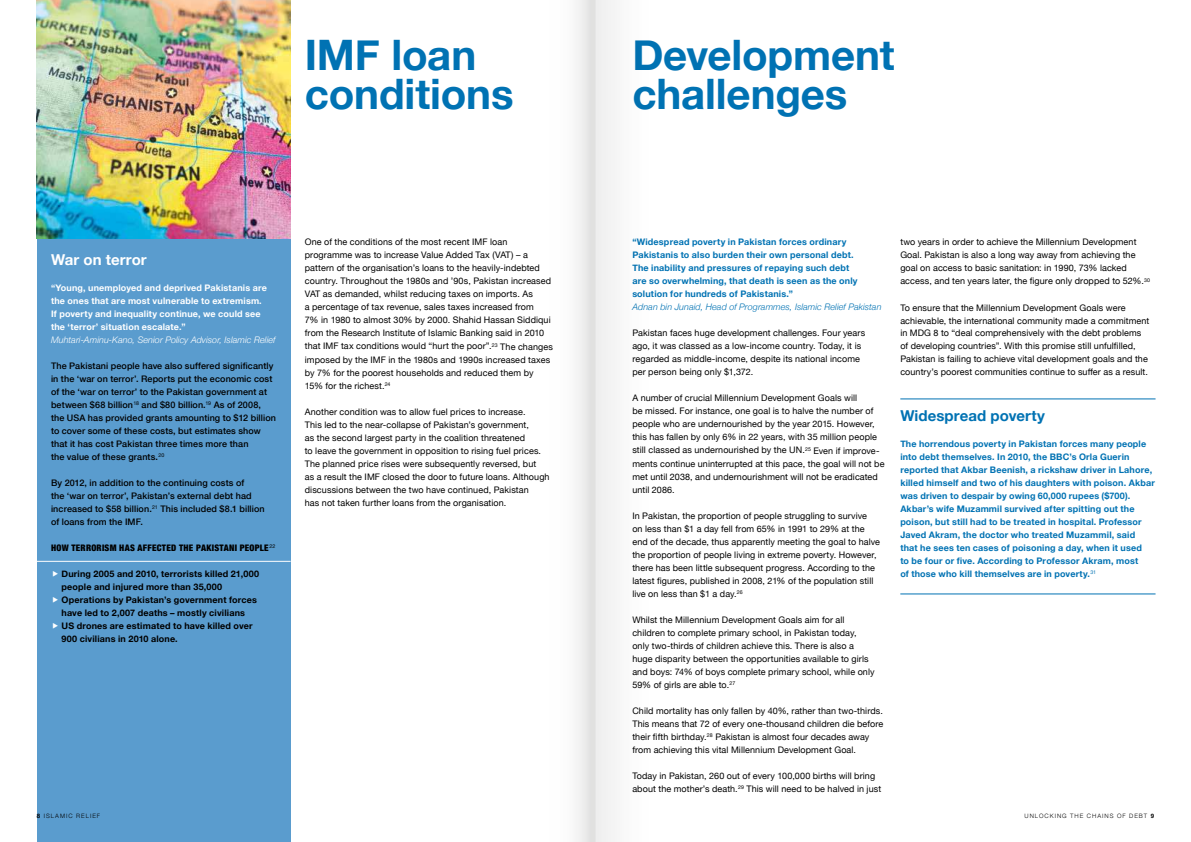
<style>
.page{position:relative;width:1191px;height:842px;background:#fff}
.page>*{position:absolute;margin:0;border:0;box-sizing:border-box;transform-origin:0 0}
.t1{font:700 42px/39px "Helvetica Neue";letter-spacing:-.005em;color:#0072b3}
.t2{font:700 15px "Helvetica Neue";letter-spacing:.005em;color:#0072b3}
.t3{font:700 15px "Helvetica Neue";letter-spacing:.005em;color:#fff}
.t4{font:9px/13px "Helvetica Neue";letter-spacing:.01em;color:#000}
.t5{font:700 9px/13px "Helvetica Neue";letter-spacing:.02em;color:#0072b3}
.t6{font:500 9px/13px "Helvetica Neue";letter-spacing:.01em;color:#000}
.t7{font:700 9px/13px "Helvetica Neue";letter-spacing:.02em;color:#000}
.t8{font:700 9px/13px "Helvetica Neue";letter-spacing:.02em;color:#fff}
.t9{font:italic 300 9px "Helvetica Neue";letter-spacing:.01em;color:#0072b3}
.t10{font:italic 300 9px "Helvetica Neue";letter-spacing:.01em;color:#fff}
.t11{font:900 condensed 9px "Helvetica Neue";letter-spacing:.03em;color:#000}
.t12{font:300 6px "Helvetica Neue";letter-spacing:.17em;color:#000}
.s1{font-weight:700}
</style>
<div class="page">
<img style="left:36px;top:0;width:1120px;height:842px">
<svg style="left:53px;top:571px;width:5px;height:6px"></svg>
<svg style="left:53px;top:597px;width:5px;height:6px"></svg>
<svg style="left:53px;top:623px;width:5px;height:6px"></svg>
<h1 class="t1" style="left:305px;top:33px;width:210px">IMF loan conditions</h1>
<h2 class="t3" style="left:51px;top:254px;width:97px">War on terror</h2>
<p class="t8" style="left:51px;top:281px;width:217px">“Young, unemployed and deprived Pakistanis are the ones that are most vulnerable to extremism.<br>If poverty and inequality continue, we could see the ‘terror’ situation escalate.”</p>
<p class="t10" style="left:51px;top:333px;width:226px">Muhtari-Aminu-Kano, Senior Policy Advisor, Islamic Relief</p>
<p class="t6" style="left:51px;top:359px;width:226px">The Pakistani people have also suffered signiicantly in the ‘war on terror’. Reports put the economic cost of the ‘war on terror’ to the Pakistan government at between $68 billion<sup>18</sup> and $80 billion.<sup>19</sup> As of 2008, the USA has provided grants amounting to $12 billion to cover some of these costs, but estimates show that it has cost Pakistan three times more than<br>the value of these grants.<sup>20</sup></p>
<p class="t6" style="left:51px;top:476px;width:215px">By 2012, in addition to the continuing costs of<br>the ‘war on terror’, Pakistan’s external debt had increased to $58 billion.<sup>21</sup> This included $8.1 billion of loans from the IMF.</p>
<p class="t11" style="left:51px;top:543px;width:226px">HOW TERRORISM HAS AFFECTED THE PAKISTANI PEOPLE<sup>22</sup></p>
<p class="t7" style="left:62px;top:567px;width:199px">During 2005 and 2010, terrorists killed 21,000 people and injured more than 35,000<br>Operations by Pakistan’s government forces have led to 2,007 deaths – mostly civilians US drones are estimated to have killed over 900 civilians in 2010 alone.</p>
<p class="t4" style="left:305px;top:236px;width:250px">One of the conditions of the most recent IMF loan programme was to increase Value Added Tax (VAT) – a pattern of the organisation’s loans to the heavily-indebted country. Throughout the 1980s and ’90s, Pakistan increased VAT as demanded, whilst reducing taxes on imports. As<br>a percentage of tax revenue, sales taxes increased from<br>7% in 1980 to almost 30% by 2000. Shahid Hassan Siddiqui from the Research Institute of Islamic Banking said in 2010 that IMF tax conditions would “hurt the poor”.<sup>23</sup> The changes imposed by the IMF in the 1980s and 1990s increased taxes by 7% for the poorest households and reduced them by 15% for the richest.<sup>24</sup></p>
<p class="t4" style="left:305px;top:405px;width:246px">Another condition was to allow fuel prices to increase.<br>This led to the near-collapse of Pakistan’s government,<br>as the second largest party in the coalition threatened<br>to leave the government in opposition to rising fuel prices.<br>The planned price rises were subsequently reversed, but<br>as a result the IMF closed the door to future loans. Although discussions between the two have continued, Pakistan<br>has not taken further loans from the organisation.</p>
<h1 class="t1" style="left:632px;top:33px;width:264px">Development challenges</h1>
<p class="t5" style="left:632px;top:235px;width:227px">“Widespread poverty in Pakistan forces ordinary Pakistanis to also burden their own personal debt.<br>The inability and pressures of repaying such debt are so overwhelming, that death is seen as the only solution for hundreds of Pakistanis.”</p>
<p class="t9" style="left:632px;top:300px;width:251px">Adnan bin Junaid, Head of Programmes, Islamic Relief Pakistan</p>
<p class="t4" style="left:632px;top:327px;width:234px">Pakistan faces huge development challenges. Four years ago, it was classed as a low-income country. Today, it is regarded as middle-income, despite its national income per person being only $1,372.</p>
<p class="t4" style="left:632px;top:391px;width:254px">A number of crucial Millennium Development Goals will<br>be missed. For instance, one goal is to halve the number of people who are undernourished by the year 2015. However, this has fallen by only 6% in 22 years, with 35 million people still classed as undernourished by the UN.<sup>25</sup> Even if improve&shy;ments continue uninterrupted at this pace, the goal will not be met until 2038, and undernourishment will not be eradicated until 2086.</p>
<p class="t4" style="left:632px;top:509px;width:249px">In Pakistan, the proportion of people struggling to survive<br>on less than $1 a day fell from 65% in 1991 to 29% at the end of the decade, thus apparently meeting the goal to halve the proportion of people living in extreme poverty. However, there has been little subsequent progress. According to the latest igures, published in 2008, 21% of the population still live on less than $1 a day.<sup>26</sup></p>
<p class="t4" style="left:632px;top:612px;width:244px">Whilst the Millennium Development Goals aim for all children to complete primary school, in Pakistan today, only two-thirds of children achieve this. There is also a huge disparity between the opportunities available to girls and boys: 74% of boys complete primary school, while only 59% of girls are able to.<sup>27</sup></p>
<p class="t4" style="left:632px;top:704px;width:252px">Child mortality has only fallen by 40%, rather than two-thirds.<br>This means that 72 of every one-thousand children die before their ifth birthday.<sup>28</sup> Pakistan is almost four decades away from achieving this vital Millennium Development Goal.</p>
<p class="t4" style="left:632px;top:769px;width:250px">Today in Pakistan, 260 out of every 100,000 births will bring about the mother’s death.<sup>29</sup> This will need to be halved in just</p>
<p class="t4" style="left:900px;top:236px;width:251px">two years in order to achieve the Millennium Development Goal. Pakistan is also a long way away from achieving the goal on access to basic sanitation: in 1990, 73% lacked access, and ten years later, the igure only dropped to 52%.<sup>30</sup></p>
<p class="t4" style="left:900px;top:300px;width:251px">To ensure that the Millennium Development Goals were achievable, the international community made a commitment in MDG 8 to “deal comprehensively with the debt problems of developing countries”. With this promise still unfulilled, Pakistan is failing to achieve vital development goals and the country’s poorest communities continue to sufer as a result.</p>
<h2 class="t2" style="left:900px;top:402px;width:146px">Widespread poverty</h2>
<p class="t5" style="left:900px;top:437px;width:256px">The horrendous poverty in Pakistan forces many people into debt themselves. In 2010, the BBC’s Orla Guerin reported that Akbar Beenish, a rickshaw driver in Lahore, killed himself and two of his daughters with poison. Akbar was driven to despair by owing 60,000 rupees ($700).<br>Akbar’s wife Muzammil survived after spitting out the poison, but still had to be treated in hospital. Professor Javed Akram, the doctor who treated Muzammil, said<br>that he sees ten cases of poisoning a day, when it used<br>to be four or ive. According to Professor Akram, most<br>of those who kill themselves are in poverty.<sup>31</sup></p>
<p class="t12" style="left:37px;top:813px;width:65px"><span class="s1">8</span> ISLAMIC RELIEF</p>
<p class="t12" style="left:1024px;top:813px;width:131px">UNLOCKING THE CHAINS OF DEBT <span class="s1">9</span></p>
</div>
